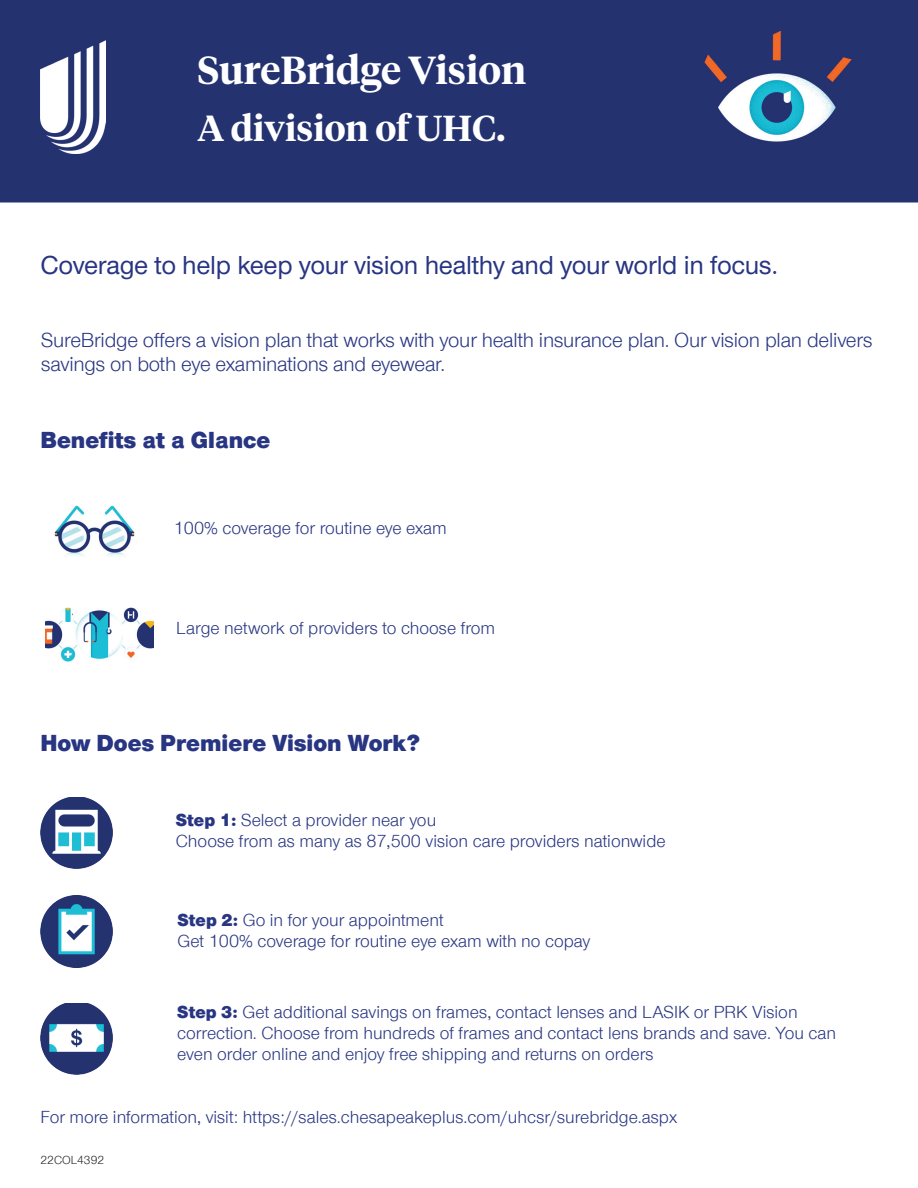
<style>
.page{position:relative;width:918px;height:1188px;background:#fff}
.page>*{position:absolute;margin:0;border:0;box-sizing:border-box;transform-origin:0 0}
.t1{font:600 39px "UHC Serif Headline";color:#fff}
.t2{font:600 36px "UHC Serif Headline";color:#fff}
.t3{font:500 27px "UHC Sans";letter-spacing:-.01em;color:#283582}
.t4{font:900 24px "UHC Sans";color:#283582}
.t5{font:21px/24px "UHC Sans";letter-spacing:-.01em;color:#283582}
.t6{font:18px/21px "UHC Sans";color:#283582}
.t7{font:12px "UHC Sans";color:#231f20}
.s1{font-weight:900}
</style>
<div class="page">
<div style="left:0;top:0;width:918px;height:202px;background:#243270"></div>
<img style="left:41px;top:40px;width:65px;height:114px">
<img style="left:632px;top:0;width:286px;height:199px">
<img style="left:54px;top:505px;width:81px;height:51px">
<img style="left:45px;top:607px;width:108px;height:55px">
<img style="left:41px;top:797px;width:72px;height:72px">
<img style="left:41px;top:895px;width:72px;height:72px">
<img style="left:41px;top:1003px;width:72px;height:71px">
<h1 class="t1" style="left:198px;top:43px;width:330px">SureBridge Vision</h1>
<h2 class="t2" style="left:198px;top:104px;width:309px">A division of UHC.</h2>
<h3 class="t3" style="left:40px;top:247px;width:739px">Coverage to help keep your vision healthy and your world in focus.</h3>
<p class="t5" style="left:41px;top:328px;width:833px">SureBridge offers a vision plan that works with your health insurance plan. Our vision plan delivers savings on both eye examinations and eyewear.</p>
<h3 class="t4" style="left:40px;top:423px;width:231px">Benefits at a Glance</h3>
<p class="t6" style="left:174px;top:517px;width:275px">100% coverage for routine eye exam</p>
<p class="t6" style="left:176px;top:617px;width:320px">Large network of providers to choose from</p>
<h3 class="t4" style="left:40px;top:725px;width:381px">How Does Premiere Vision Work?</h3>
<p class="t6" style="left:176px;top:809px;width:491px"><span class="s1">Step 1:</span> Select a provider near you<br>Choose from as many as 87,500 vision care providers nationwide</p>
<p class="t6" style="left:177px;top:909px;width:414px"><span class="s1">Step 2:</span> Go in for your appointment<br>Get 100% coverage for routine eye exam with no copay</p>
<p class="t6" style="left:177px;top:1001px;width:660px"><span class="s1">Step 3:</span> Get additional savings on frames, contact lenses and LASIK or PRK Vision correction. Choose from hundreds of frames and contact lens brands and save. You can even order online and enjoy free shipping and returns on orders</p>
<p class="t6" style="left:40px;top:1106px;width:638px">For more information, visit: https://sales.chesapeakeplus.com/uhcsr/surebridge.aspx</p>
<p class="t7" style="left:40px;top:1152px;width:65px">22COL4392</p>
</div>
